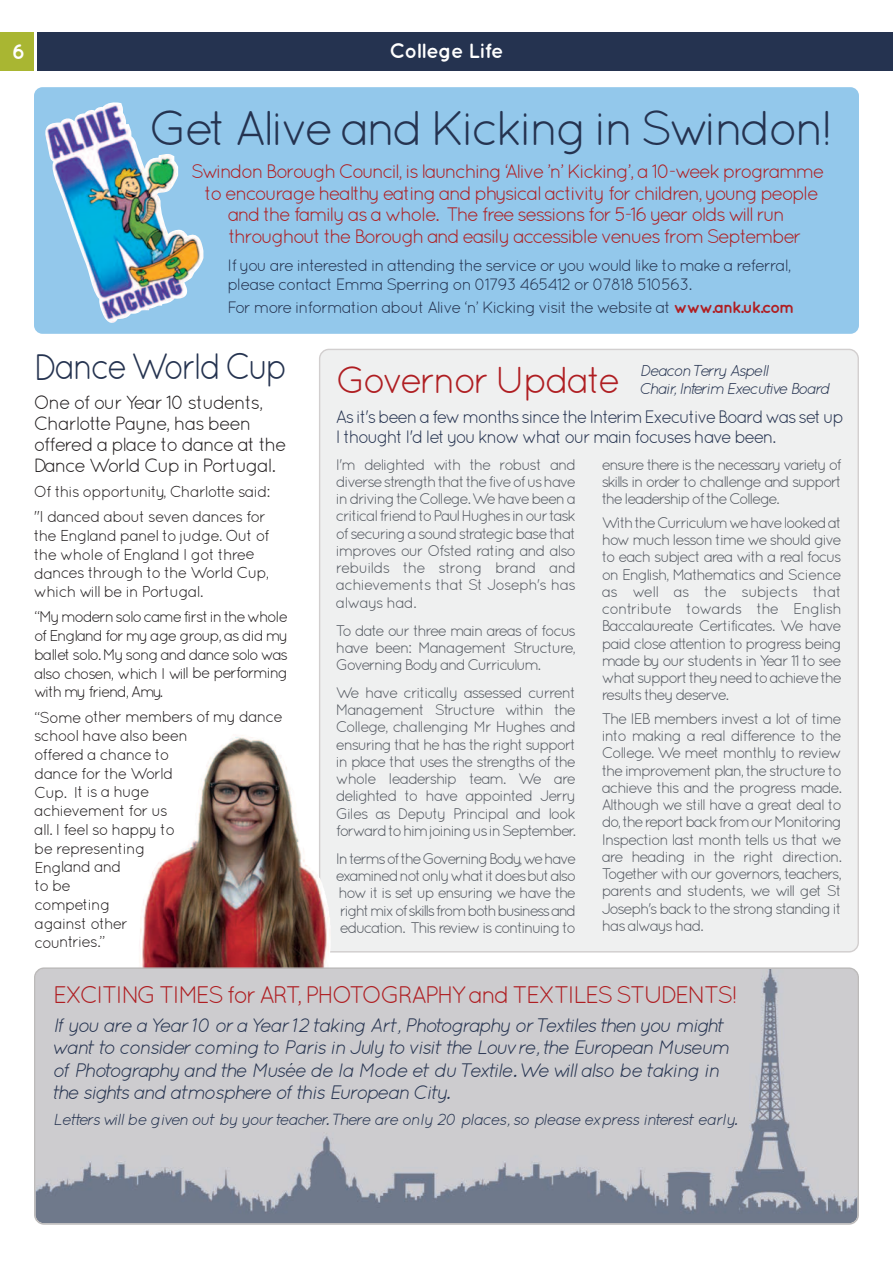
<style>
.page{position:relative;width:893px;height:1263px;background:#fff}
.page>*{position:absolute;margin:0;border:0;box-sizing:border-box;transform-origin:0 0}
.t1{font:48.75px "Quicksand";letter-spacing:-.075em;color:#253350}
.t2{font:37.5px "Quicksand";letter-spacing:-.085em;color:#af1e22}
.t3{font:36.75px "Quicksand";letter-spacing:-.095em;color:#253350;scale:.92 1}
.t4{font:24px "Quicksand";letter-spacing:-.075em;color:#af1e22}
.t5{font:700 21px "Quicksand";color:#fff}
.t6{font:700 20.7px "Quicksand";letter-spacing:-.03em;color:#fff}
.t7{font:19.5px "Quicksand";letter-spacing:-.085em;color:#af1e22}
.t8{font:italic 19.5px/22.5px "Quicksand";letter-spacing:-.075em;color:#253350}
.t9{font:19.2px/21px "Quicksand";letter-spacing:-.07em;color:#231f20}
.t10{font:18px/19.5px "Quicksand";letter-spacing:-.085em;color:#253350}
.t11{font:16.5px/18.8px "Quicksand";letter-spacing:-.07em;color:#253350}
.t12{font:italic 16.2px "Quicksand";letter-spacing:-.065em;color:#253350}
.t13{font:15.75px/18.8px "Quicksand";letter-spacing:-.06em;color:#231f20}
.t14{font:italic 15.75px/18px "Quicksand";letter-spacing:-.08em;color:#253350}
.t15{font:15.6px/18.8px "Quicksand";letter-spacing:-.09em;color:#231f20;text-align:justify}
.t16{font:15.3px/17.2px "Quicksand";letter-spacing:-.095em;color:#535860;text-align:justify}
.s1{font-weight:700;color:#af1e22}
</style>
<div class="page">
<div style="left:319px;top:349px;width:540px;height:603px;background:#eff0f0"></div>
<div style="left:37px;top:32px;width:856px;height:38px;background:#253350"></div>
<div style="left:0;top:32px;width:34px;height:38px;background:#a9b632"></div>
<div style="left:34px;top:87px;width:825px;height:247px;background:#93c8eb;border-radius:9px"></div>
<img style="left:140px;top:734px;width:191px;height:233px">
<img style="left:45px;top:102px;width:158px;height:221px">
<svg style="left:34px;top:967px;width:825px;height:258px;background:#bcbdc3"></svg>
<h3 class="t5" style="left:12px;top:44px;width:15px">6</h3>
<h3 class="t6" style="left:389px;top:43px;width:115px">College Life</h3>
<h1 class="t1" style="left:149px;top:111px;width:686px">Get Alive and Kicking in Swindon!</h1>
<p class="t7" style="left:191px;top:164px;width:635px">Swindon Borough Council, is launching ‘Alive ’n’ Kicking’, a 10-week programme</p>
<p class="t7" style="left:205px;top:186px;width:616px">to encourage healthy eating and physical activity for children, young people</p>
<p class="t7" style="left:228px;top:208px;width:559px">and the family as a whole. The free sessions for 5-16 year olds will run</p>
<p class="t7" style="left:229px;top:230px;width:575px">throughout the Borough and easily accessible venues from September</p>
<p class="t11" style="left:227px;top:257px;width:566px">If you are interested in attending the service or you would like to make a referral, please contact Emma Sperring on 01793 465412 or 07818 510563.</p>
<p class="t11" style="left:227px;top:299px;width:569px">For more information about Alive ‘n’ Kicking visit the website at <span class="s1">www.ank.uk.com</span></p>
<h3 class="t3" style="left:34px;top:354px;width:278px">Dance World Cup</h3>
<p class="t9" style="left:34px;top:394px;width:254px">One of our Year 10 students,<br>Charlotte Payne, has been offered a place to dance at the<br>Dance World Cup in Portugal.</p>
<p class="t13" style="left:34px;top:480px;width:238px;line-height:25.2px">Of this opportunity, Charlotte said: "I danced about seven dances for</p>
<p class="t13" style="left:34px;top:528px;width:237px">the England panel to judge. Out of the whole of England I got three dances through to the World Cup, which will be in Portugal.</p>
<p class="t15" style="left:34px;top:609px;width:256px">“My modern solo came first in the whole of England for my age group, as did my ballet solo. My song and dance solo was also chosen, which I will be performing with my friend, Amy.</p>
<p class="t13" style="left:34px;top:709px;width:250px">“Some other members of my dance school have also been<br>offered a chance to<br>dance for the World<br>Cup. It is a huge<br>achievement for us<br>all. I feel so happy to<br>be representing<br>England and<br>to be<br>competing<br>against other<br>countries.”</p>
<h2 class="t2" style="left:336px;top:367px;width:286px">Governor Update</h2>
<p class="t14" style="left:640px;top:363px;width:192px">Deacon Terry Aspell<br>Chair, Interim Executive Board</p>
<p class="t10" style="left:336px;top:409px;width:510px">As it's been a few months since the Interim Executive Board was set up<br>I thought I'd let you know what our main focuses have been.</p>
<p class="t16" style="left:336px;top:457px;width:242px">I'm delighted with the robust and diverse strength that the five of us have in driving the College. We have been a critical friend to Paul Hughes in our task of securing a sound strategic base that improves our Ofsted rating and also rebuilds the strong brand and achievements that St Joseph's has always had.</p>
<p class="t16" style="left:336px;top:623px;width:242px">To date our three main areas of focus have been: Management Structure, Governing Body and Curriculum.</p>
<p class="t16" style="left:336px;top:685px;width:242px">We have critically assessed current Management Structure within the College, challenging Mr Hughes and ensuring that he has the right support in place that uses the strengths of the whole leadership team. We are delighted to have appointed Jerry Giles as Deputy Principal and look forward to him joining us in September.</p>
<p class="t16" style="left:336px;top:851px;width:242px">In terms of the Governing Body,we have examined not only what it does but also how it is set up ensuring we have the right mix of skills from both business and education. This review is continuing to</p>
<p class="t16" style="left:602px;top:457px;width:242px">ensure there is the necessary variety of skills in order to challenge and support the leadership of the College.</p>
<p class="t16" style="left:602px;top:515px;width:242px">With the Curriculum we have looked at how much lesson time we should give to each subject area with a real focus on English, Mathematics and Science as well as the subjects that contribute towards the English Baccalaureate Certificates. We have paid close attention to progress being made by our students in Year 11 to see what support they need to achieve the results they deserve.</p>
<p class="t16" style="left:602px;top:711px;width:242px">The IEB members invest a lot of time into making a real difference to the College. We meet monthly to review the improvement plan, the structure to achieve this and the progress made.<br>Although we still have a great deal to do,the report back from our Monitoring Inspection last month tells us that we are heading in the right direction.<br>Together with our governors, teachers, parents and students, we will get St Joseph's back to the strong standing it has always had.</p>
<h3 class="t4" style="left:53px;top:986px;width:686px">EXCITING TIMES for ART, PHOTOGRAPHY and TEXTILES STUDENTS!</h3>
<p class="t8" style="left:53px;top:1016px;width:678px">If you are a Year 10 or a Year 12 taking Art, Photography or Textiles then you might want to consider coming to Paris in July to visit the Louvre, the European Museum of Photography and the Musée de la Mode et du Textile. We will also be taking in the sights and atmosphere of this European City.</p>
<p class="t12" style="left:53px;top:1114px;width:686px">Letters will be given out by your teacher. There are only 20 places, so please express interest early.</p>
</div>
